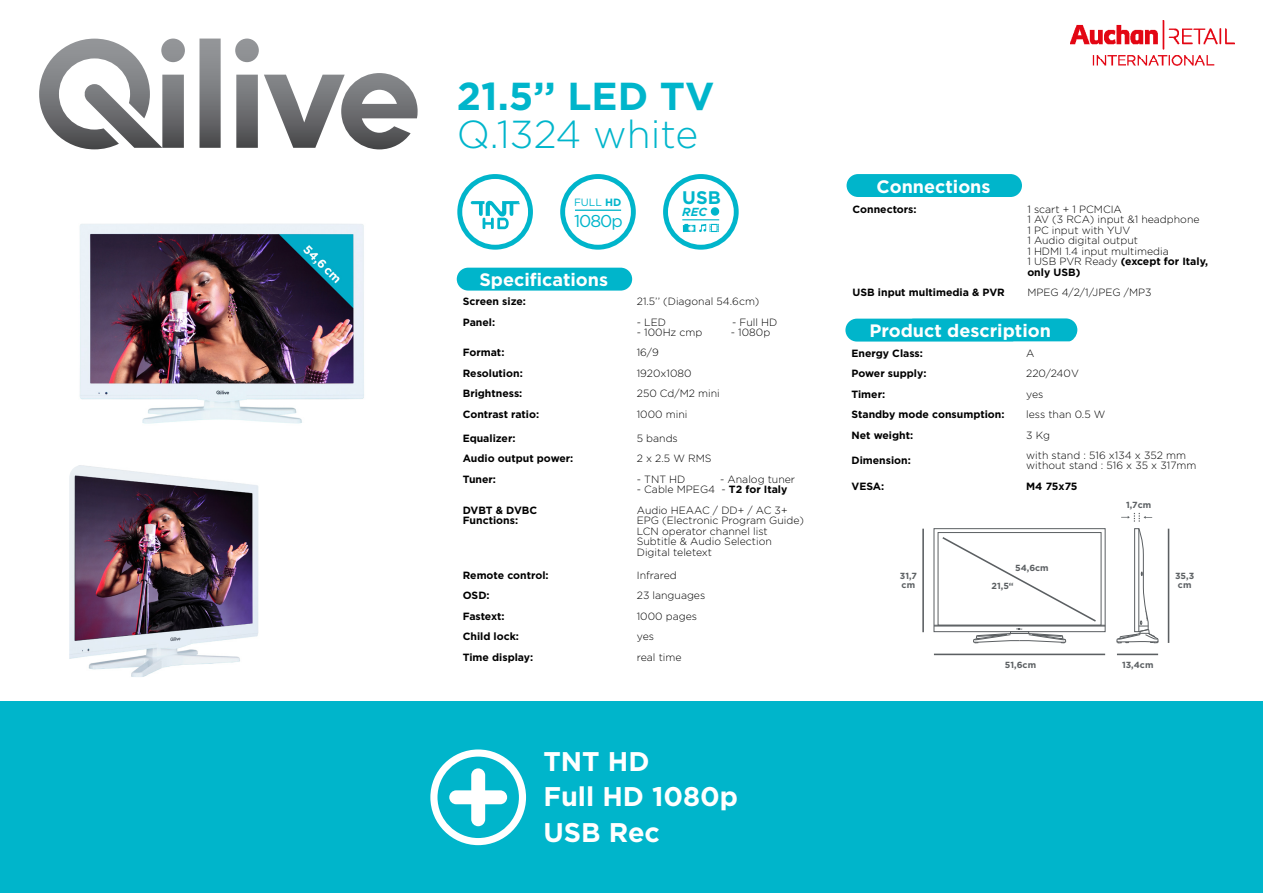
<style>
.page{position:relative;width:1263px;height:893px;background:#fff}
.page>*{position:absolute;margin:0;border:0;box-sizing:border-box;transform-origin:0 0}
.t1{font:300 39px "Gotham";color:#00b5cb}
.t2{font:700 39px "Gotham";color:#00b5cb}
.Plus_produit{font:700 27px "Gotham";color:#fff}
.t3{font:700 18.15px "Gotham";color:#00b5cb}
.t4{font:700 18px "Gotham";color:#fff}
.t5{font:17.1px "Gotham";letter-spacing:-.06em;color:#00b5cb}
.t6{font:italic 700 11.7px "Gotham";color:#00b5cb}
.Colonne_2_Tableau{font:300 10.5px "Gotham";color:#000}
.Colonne_1_tableau{font:700 10.5px "Gotham";color:#000}
.Colonne_2_Tableau-2{font:700 10.5px/10.5px "Gotham";color:#000}
.t7{font:10.5px "Gotham";color:#00b5cb}
.t8{font:700 8.85px/8.1px "Gotham";color:#5b5f62}
.s1{font-weight:700}
.s2{font-weight:300}
</style>
<div class="page">
<svg style="left:39px;top:39px;width:379px;height:110px"></svg>
<div style="left:0;top:702px;width:1263px;height:191px;background:#00b5cb"></div>
<svg style="left:430px;top:749px;width:96px;height:96px"></svg>
<img style="left:1070px;top:21px;width:165px;height:45px">
<img style="left:79px;top:223px;width:285px;height:201px">
<img style="left:69px;top:465px;width:190px;height:212px">
<div style="left:457px;top:268px;width:175px;height:23px;background:#00b5cb;border-radius:11px"></div>
<div style="left:846px;top:174px;width:176px;height:23px;background:#00b5cb;border-radius:11px"></div>
<svg style="left:845px;top:318px;width:232px;height:24px;background:#0fb9ce"></svg>
<svg style="left:1121px;top:513px;width:31px;height:9px"></svg>
<hr style="left:934px;top:654px;width:171px;height:1px;background:#5b5f62">
<hr style="left:1168px;top:529px;width:1px;height:114px;background:#5b5f62">
<hr style="left:922px;top:529px;width:2px;height:103px;background:#5b5f62">
<hr style="left:1117px;top:654px;width:41px;height:1px;background:#5b5f62">
<div style="left:934px;top:528px;width:171px;height:104px;border:1px solid #5b5f62"></div>
<div style="left:938px;top:532px;width:163px;height:93px;border:1px solid #5b5f62"></div>
<hr style="left:934px;top:625px;width:171px;height:1px;background:#5b5f62">
<hr style="left:934px;top:626px;width:171px;height:1px;background:#5b5f62">
<svg style="left:941px;top:537px;width:156px;height:106px"></svg>
<svg style="left:1116px;top:528px;width:42px;height:115px"></svg>
<svg style="left:663px;top:174px;width:76px;height:76px"></svg>
<hr style="left:682px;top:219px;width:37px;height:1px;background:#00b5cb">
<svg style="left:560px;top:174px;width:76px;height:76px"></svg>
<hr style="left:575px;top:210px;width:46px;height:1px;background:#00b5cb">
<svg style="left:457px;top:174px;width:76px;height:76px"></svg>
<h1 class="t2" style="left:457px;top:70px;width:259px">21.5’’ LED TV</h1>
<h1 class="t1" style="left:457px;top:109px;width:243px">Q.1324 white</h1>
<p class="t7" style="left:574px;top:196px;width:49px">FULL <span class="s1">HD</span></p>
<p class="t5" style="left:574px;top:210px;width:50px">1080p</p>
<p class="t4" style="left:479px;top:268px;width:130px">Specifications</p>
<p class="t3" style="left:682px;top:185px;width:40px">USB</p>
<p class="t6" style="left:682px;top:204px;width:26px">REC</p>
<p class="Colonne_1_tableau" style="left:463px;top:294px;width:65px">Screen size:</p>
<p class="Colonne_2_Tableau" style="left:637px;top:295px;width:124px">21.5’’ (Diagonal 54.6cm)</p>
<p class="Colonne_1_tableau" style="left:463px;top:315px;width:34px">Panel:</p>
<p class="Colonne_2_Tableau" style="left:637px;top:315px;width:31px">- LED</p>
<p class="Colonne_2_Tableau" style="left:732px;top:315px;width:47px">- Full HD</p>
<p class="Colonne_2_Tableau" style="left:637px;top:326px;width:67px">- 100Hz cmp</p>
<p class="Colonne_2_Tableau" style="left:731px;top:326px;width:41px">- 1080p</p>
<p class="Colonne_1_tableau" style="left:463px;top:346px;width:43px">Format:</p>
<p class="Colonne_2_Tableau" style="left:637px;top:346px;width:23px">16/9</p>
<p class="Colonne_1_tableau" style="left:463px;top:366px;width:62px">Resolution:</p>
<p class="Colonne_2_Tableau" style="left:637px;top:367px;width:56px">1920x1080</p>
<p class="Colonne_1_tableau" style="left:463px;top:387px;width:61px">Brightness:</p>
<p class="Colonne_2_Tableau" style="left:637px;top:387px;width:85px">250 Cd/M2 mini</p>
<p class="Colonne_1_tableau" style="left:463px;top:407px;width:78px">Contrast ratio:</p>
<p class="Colonne_2_Tableau" style="left:637px;top:407px;width:52px">1000 mini</p>
<p class="Colonne_1_tableau" style="left:463px;top:431px;width:54px">Equalizer:</p>
<p class="Colonne_2_Tableau" style="left:637px;top:432px;width:43px">5 bands</p>
<p class="Colonne_1_tableau" style="left:463px;top:452px;width:112px">Audio output power:</p>
<p class="Colonne_2_Tableau" style="left:637px;top:452px;width:76px">2 x 2.5 W RMS</p>
<p class="Colonne_1_tableau" style="left:463px;top:472px;width:35px">Tuner:</p>
<p class="Colonne_2_Tableau" style="left:637px;top:472px;width:50px">- TNT HD</p>
<p class="Colonne_2_Tableau" style="left:720px;top:472px;width:77px">- Analog tuner</p>
<p class="Colonne_2_Tableau" style="left:637px;top:483px;width:152px">- Cable MPEG4 - <span class="s1">T2 for Italy</span></p>
<p class="Colonne_1_tableau" style="left:463px;top:503px;width:76px">DVBT &amp; DVBC</p>
<p class="Colonne_1_tableau" style="left:463px;top:514px;width:57px">Functions:</p>
<p class="Colonne_2_Tableau" style="left:637px;top:503px;width:152px">Audio HEAAC / DD+ / AC 3+</p>
<p class="Colonne_2_Tableau" style="left:637px;top:514px;width:169px">EPG (Electronic Program Guide)</p>
<p class="Colonne_2_Tableau" style="left:637px;top:524px;width:132px">LCN operator channel list</p>
<p class="Colonne_2_Tableau" style="left:637px;top:535px;width:137px">Subtitle &amp; Audio Selection</p>
<p class="Colonne_2_Tableau" style="left:637px;top:545px;width:77px">Digital teletext</p>
<p class="Colonne_1_tableau" style="left:463px;top:568px;width:87px">Remote control:</p>
<p class="Colonne_2_Tableau" style="left:637px;top:569px;width:42px">Infrared</p>
<p class="Colonne_1_tableau" style="left:463px;top:589px;width:28px">OSD:</p>
<p class="Colonne_2_Tableau" style="left:637px;top:589px;width:70px">23 languages</p>
<p class="Colonne_1_tableau" style="left:463px;top:609px;width:43px">Fastext:</p>
<p class="Colonne_2_Tableau" style="left:637px;top:609px;width:62px">1000 pages</p>
<p class="Colonne_1_tableau" style="left:463px;top:629px;width:58px">Child lock:</p>
<p class="Colonne_2_Tableau" style="left:637px;top:630px;width:19px">yes</p>
<p class="Colonne_1_tableau" style="left:463px;top:650px;width:72px">Time display:</p>
<p class="Colonne_2_Tableau" style="left:637px;top:650px;width:46px">real time</p>
<p class="Plus_produit" style="left:543px;top:744px;width:108px">TNT HD</p>
<p class="Plus_produit" style="left:543px;top:778px;width:196px">Full HD 1080p</p>
<p class="Plus_produit" style="left:543px;top:815px;width:118px">USB Rec</p>
<p class="t4" style="left:877px;top:174px;width:115px">Connections</p>
<p class="Colonne_1_tableau" style="left:852px;top:202px;width:66px">Connectors:</p>
<p class="Colonne_2_Tableau" style="left:1027px;top:202px;width:96px">1 scart + 1 PCMCIA</p>
<p class="Colonne_2_Tableau" style="left:1027px;top:213px;width:174px">1 AV (3 RCA) input &amp;1 headphone</p>
<p class="Colonne_2_Tableau" style="left:1027px;top:223px;width:105px">1 PC input with YUV</p>
<p class="Colonne_2_Tableau" style="left:1027px;top:234px;width:112px">1 Audio digital output</p>
<p class="Colonne_2_Tableau" style="left:1027px;top:244px;width:143px">1 HDMI 1.4 input multimedia</p>
<p class="Colonne_2_Tableau-2" style="left:1027px;top:256px;width:182px"><span class="s2">1 USB PVR Ready</span> (except for Italy, only USB)</p>
<p class="Colonne_1_tableau" style="left:852px;top:285px;width:154px">USB input multimedia &amp; PVR</p>
<p class="Colonne_2_Tableau" style="left:1027px;top:286px;width:126px">MPEG 4/2/1/JPEG /MP3</p>
<p class="t4" style="left:869px;top:319px;width:183px">Product description</p>
<p class="Colonne_1_tableau" style="left:851px;top:346px;width:73px">Energy Class:</p>
<p class="Colonne_2_Tableau" style="left:1026px;top:347px;width:10px">A</p>
<p class="Colonne_1_tableau" style="left:851px;top:367px;width:76px">Power supply:</p>
<p class="Colonne_2_Tableau" style="left:1026px;top:367px;width:54px">220/240V</p>
<p class="Colonne_1_tableau" style="left:851px;top:387px;width:35px">Timer:</p>
<p class="Colonne_2_Tableau" style="left:1026px;top:387px;width:19px">yes</p>
<p class="Colonne_1_tableau" style="left:851px;top:407px;width:155px">Standby mode consumption:</p>
<p class="Colonne_2_Tableau" style="left:1026px;top:408px;width:81px">less than 0.5 W</p>
<p class="Colonne_1_tableau" style="left:851px;top:428px;width:63px">Net weight:</p>
<p class="Colonne_2_Tableau" style="left:1026px;top:428px;width:25px">3 Kg</p>
<p class="Colonne_1_tableau" style="left:851px;top:454px;width:61px">Dimension:</p>
<p class="Colonne_2_Tableau" style="left:1026px;top:449px;width:161px">with stand : 516 x134 x 352 mm</p>
<p class="Colonne_2_Tableau" style="left:1026px;top:459px;width:172px">without stand : 516 x 35 x 317mm</p>
<p class="Colonne_1_tableau" style="left:851px;top:479px;width:34px">VESA:</p>
<p class="Colonne_2_Tableau-2" style="left:1026px;top:481px;width:53px">M4 75x75</p>
<p class="t8" style="left:1126px;top:501px;width:27px">1,7cm</p>
<p class="t8" style="left:1015px;top:564px;width:35px">54,6cm</p>
<p class="t8" style="left:900px;top:572px;width:19px">31,7 cm</p>
<p class="t8" style="left:1175px;top:572px;width:21px;text-align:center">35,3 cm</p>
<p class="t8" style="left:991px;top:582px;width:24px">21,5“</p>
<p class="t8" style="left:1005px;top:660px;width:33px">51,6cm</p>
<p class="t8" style="left:1122px;top:660px;width:33px">13,4cm</p>
</div>
